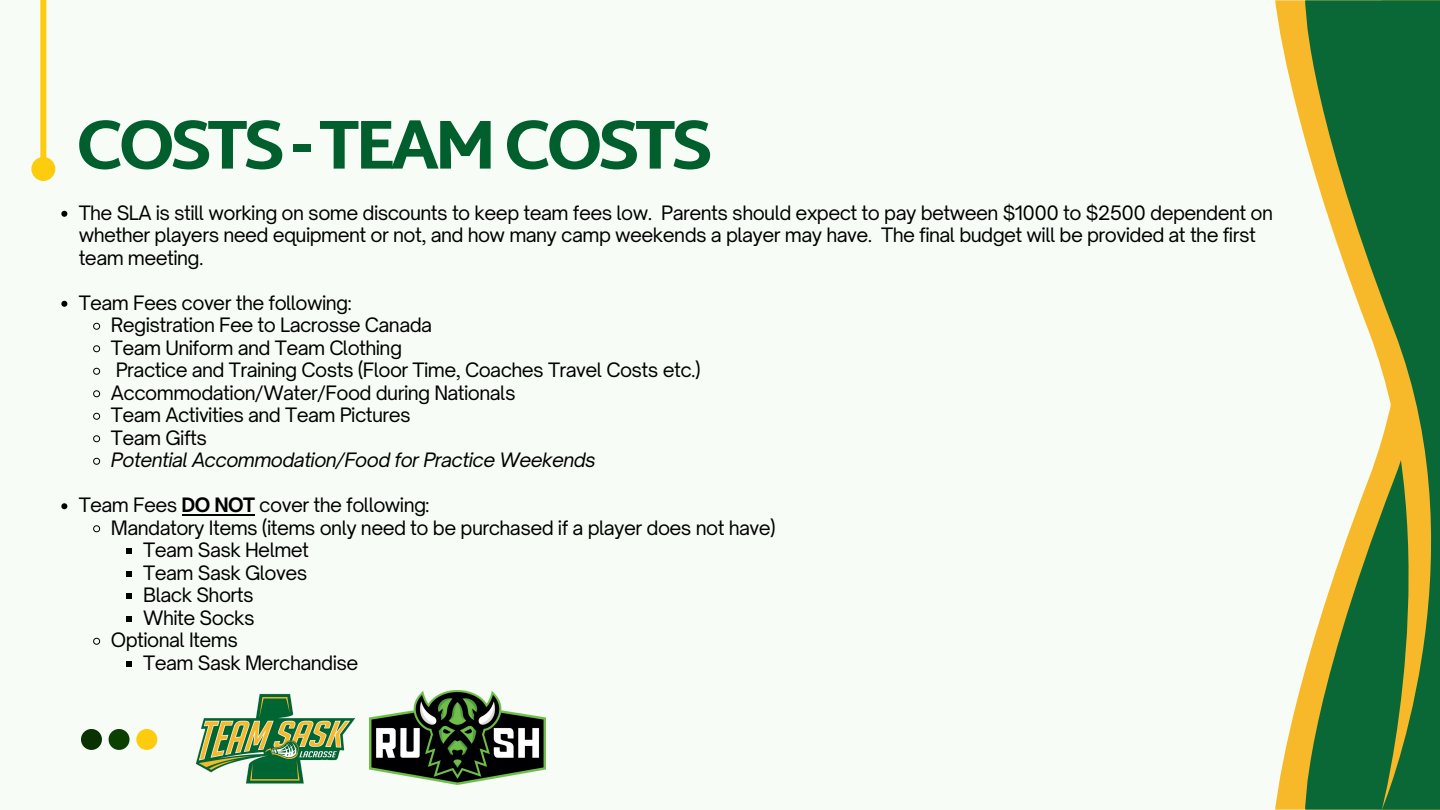
<style>
.page{position:relative;width:1440px;height:810px;background:#f7fdf6}
.page>*{position:absolute;margin:0;border:0;box-sizing:border-box;transform-origin:0 0}
.t1{font:800 70px "Martel Sans";letter-spacing:-.08em;color:#015f2e}
.t2{font:19px/22.5px "Open Sauce One";letter-spacing:-.03em;color:#000}
.t3{font:italic 19px "Open Sauce One";letter-spacing:-.03em;color:#000}
.s1{font-weight:700}
</style>
<div class="page">
<svg style="left:1275px;top:0;width:29px;height:810px"></svg>
<svg style="left:1304px;top:0;width:136px;height:810px;fill:#0a6836"></svg>
<svg style="left:81px;top:729px;width:21px;height:21px"></svg>
<svg style="left:109px;top:729px;width:21px;height:21px"></svg>
<svg style="left:136px;top:729px;width:21px;height:21px"></svg>
<div style="left:40px;top:0;width:6px;height:158px;background:#fecc0f"></div>
<div style="left:34px;top:160px;width:18px;height:18px;background:#fecc0f;border-radius:50%"></div>
<div style="left:31px;top:157px;width:24px;height:24px;border:6px solid #fecc0f;border-radius:50%"></div>
<img style="left:195px;top:693px;width:161px;height:91px">
<svg style="left:61px;top:211px;width:6px;height:6px"></svg>
<svg style="left:61px;top:301px;width:6px;height:6px"></svg>
<svg style="left:93px;top:322px;width:8px;height:8px"></svg>
<svg style="left:93px;top:345px;width:8px;height:8px"></svg>
<svg style="left:93px;top:367px;width:8px;height:8px"></svg>
<svg style="left:93px;top:390px;width:8px;height:8px"></svg>
<svg style="left:93px;top:412px;width:8px;height:8px"></svg>
<svg style="left:93px;top:435px;width:8px;height:8px"></svg>
<svg style="left:93px;top:457px;width:8px;height:8px"></svg>
<svg style="left:61px;top:503px;width:6px;height:6px"></svg>
<hr style="left:182px;top:514px;width:73px;height:1px;background:#000">
<svg style="left:93px;top:525px;width:8px;height:8px"></svg>
<svg style="left:126px;top:548px;width:6px;height:6px"></svg>
<svg style="left:126px;top:571px;width:6px;height:6px"></svg>
<svg style="left:126px;top:593px;width:6px;height:6px"></svg>
<svg style="left:126px;top:616px;width:6px;height:6px"></svg>
<svg style="left:93px;top:637px;width:8px;height:8px"></svg>
<svg style="left:126px;top:661px;width:6px;height:6px"></svg>
<img style="left:370px;top:690px;width:176px;height:95px">
<p class="t1" style="left:76px;top:103px;width:639px">COSTS - TEAM COSTS</p>
<h1 class="t2" style="left:79px;top:201px;width:1196px">The SLA is still working on some discounts to keep team fees low. Parents should expect to pay between $1000 to $2500 dependent on whether players need equipment or not, and how many camp weekends a player may have. The final budget will be provided at the first team meeting.</h1>
<p class="t2" style="left:79px;top:291px;width:275px">Team Fees cover the following:</p>
<p class="t2" style="left:111px;top:314px;width:323px">Registration Fee to Lacrosse Canada</p>
<p class="t2" style="left:111px;top:336px;width:293px">Team Uniform and Team Clothing</p>
<p class="t2" style="left:116px;top:359px;width:587px">Practice and Training Costs (Floor Time, Coaches Travel Costs etc.)</p>
<p class="t2" style="left:111px;top:381px;width:406px">Accommodation/Water/Food during Nationals</p>
<p class="t2" style="left:111px;top:404px;width:301px">Team Activities and Team Pictures</p>
<p class="t2" style="left:111px;top:426px;width:98px">Team Gifts</p>
<p class="t3" style="left:111px;top:448px;width:486px">Potential Accommodation/Food for Practice Weekends</p>
<p class="t2" style="left:79px;top:494px;width:352px">Team Fees <span class="s1">DO NOT</span> cover the following:</p>
<p class="t2" style="left:111px;top:516px;width:666px">Mandatory Items (items only need to be purchased if a player does not have)</p>
<p class="t2" style="left:143px;top:539px;width:167px">Team Sask Helmet</p>
<p class="t2" style="left:143px;top:561px;width:166px">Team Sask Gloves</p>
<p class="t2" style="left:143px;top:584px;width:112px">Black Shorts</p>
<p class="t2" style="left:143px;top:606px;width:113px">White Socks</p>
<p class="t2" style="left:111px;top:629px;width:129px">Optional Items</p>
<p class="t2" style="left:143px;top:651px;width:217px">Team Sask Merchandise</p>
</div>
